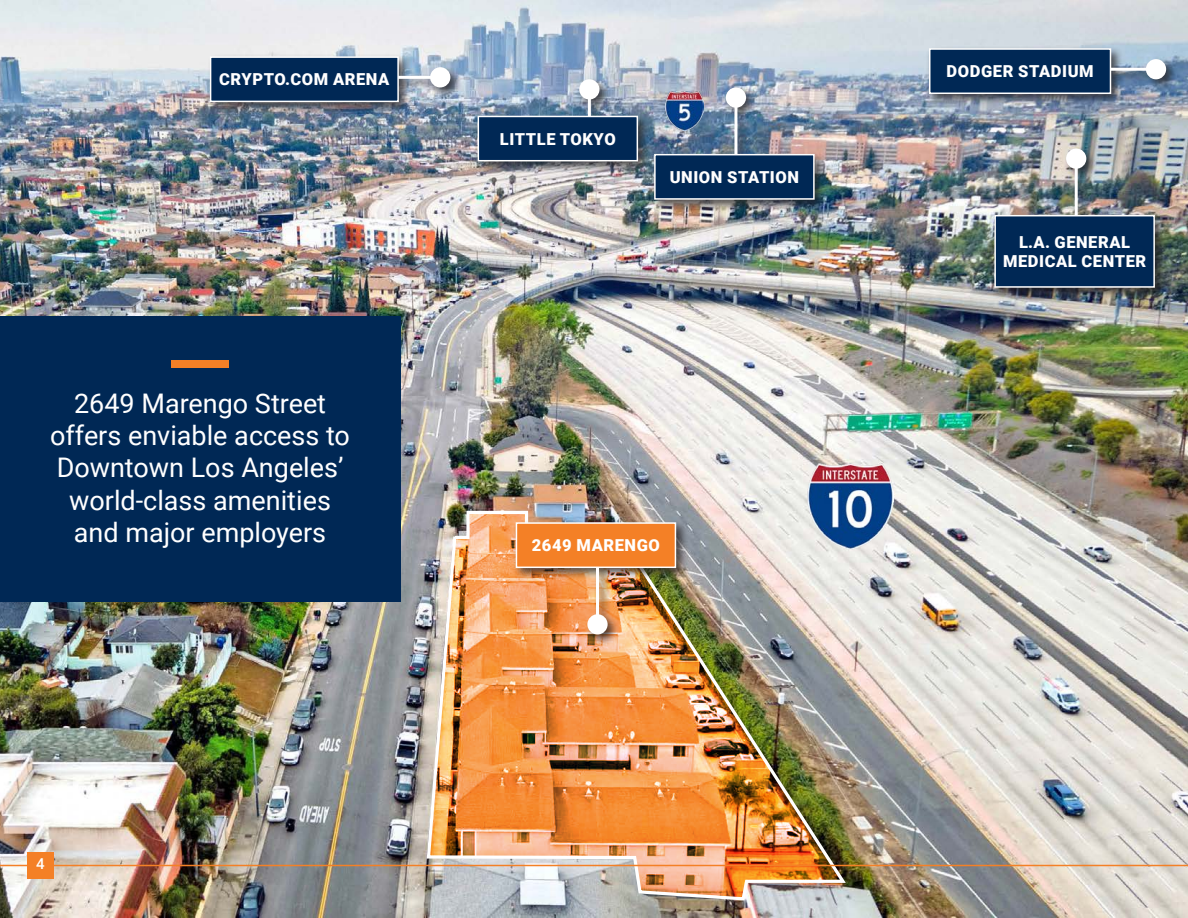
<style>
.page{position:relative;width:1188px;height:918px;background:#fff}
.page>*{position:absolute;margin:0;border:0;box-sizing:border-box;transform-origin:0 0}
.Copy{font:27px/32.4px "Roboto";color:#fff;text-align:center}
.Copy-2{font:900 16.5px/19.8px "Roboto";letter-spacing:.035em;color:#fff;text-align:center}
.t1{font:500 15px "Roboto";color:#fff}
</style>
<div class="page">
<img style="left:0;top:0;width:1188px;height:918px">
<img style="left:425px;top:509px;width:424px;height:393px">
<img style="left:808px;top:464px;width:85px;height:85px">
<div style="left:991px;top:146px;width:176px;height:154px;background:#231f20;opacity:.75"></div>
<div style="left:1066px;top:148px;width:20px;height:21px;background:#fff;border-radius:50%"></div>
<hr style="left:1075px;top:159px;width:3px;height:100px;background:#fff">
<div style="left:995px;top:216px;width:159px;height:71px;background:#002855"></div>
<div style="left:994px;top:215px;width:161px;height:73px;border:2px solid #fff"></div>
<div style="left:651px;top:85px;width:176px;height:127px;background:#231f20;opacity:.75"></div>
<div style="left:726px;top:87px;width:20px;height:21px;background:#fff;border-radius:50%"></div>
<hr style="left:734px;top:98px;width:3px;height:100px;background:#fff">
<div style="left:655px;top:155px;width:159px;height:44px;background:#002855"></div>
<div style="left:654px;top:154px;width:161px;height:46px;border:2px solid #fff"></div>
<div style="left:926px;top:45px;width:252px;height:61px;background:#231f20;opacity:.75"></div>
<div style="left:1146px;top:59px;width:20px;height:20px;background:#fff;border-radius:50%"></div>
<hr style="left:1056px;top:68px;width:100px;height:3px;background:#fff">
<div style="left:930px;top:49px;width:180px;height:44px;background:#002855"></div>
<div style="left:929px;top:48px;width:182px;height:46px;border:2px solid #fff"></div>
<div style="left:207px;top:53px;width:255px;height:61px;background:#231f20;opacity:.75"></div>
<div style="left:430px;top:67px;width:20px;height:20px;background:#fff;border-radius:50%"></div>
<hr style="left:340px;top:76px;width:100px;height:3px;background:#fff">
<div style="left:211px;top:57px;width:187px;height:44px;background:#002855"></div>
<div style="left:210px;top:56px;width:189px;height:46px;border:2px solid #fff"></div>
<div style="left:475px;top:77px;width:176px;height:97px;background:#231f20;opacity:.75"></div>
<div style="left:579px;top:79px;width:21px;height:21px;background:#fff;border-radius:50%"></div>
<hr style="left:588px;top:89px;width:3px;height:55px;background:#fff">
<div style="left:478px;top:116px;width:159px;height:45px;background:#002855"></div>
<div style="left:478px;top:116px;width:160px;height:45px;border:2px solid #fff"></div>
<div style="left:513px;top:519px;width:176px;height:128px;background:#231f20;opacity:.75"></div>
<div style="left:587px;top:614px;width:21px;height:20px;background:#fff;border-radius:50%"></div>
<hr style="left:596px;top:524px;width:3px;height:100px;background:#fff">
<div style="left:516px;top:523px;width:159px;height:44px;background:#f48026"></div>
<div style="left:516px;top:522px;width:160px;height:46px;border:2px solid #fff"></div>
<div style="left:0;top:316px;width:400px;height:286px;background:#002855"></div>
<hr style="left:0;top:865px;width:1188px;height:1px;background:#f48026">
<div style="left:27px;top:852px;width:27px;height:27px;background:#f48026"></div>
<div style="left:171px;top:361px;width:58px;height:7px;background:#f48026"></div>
<p class="Copy-2" style="left:219px;top:69px;width:172px">CRYPTO.COM ARENA</p>
<p class="Copy" style="left:74px;top:386px;width:254px">2649 Marengo Street</p>
<p class="Copy" style="left:50px;top:418px;width:301px">offers enviable access to<br>Downtown Los Angeles’ world-class amenities and major employers</p>
<p class="Copy-2" style="left:500px;top:128px;width:117px">LITTLE TOKYO</p>
<p class="Copy-2" style="left:670px;top:167px;width:131px">UNION STATION</p>
<p class="Copy-2" style="left:532px;top:535px;width:130px">2649 MARENGO</p>
<p class="t1" style="left:36px;top:854px;width:10px">4</p>
<p class="Copy-2" style="left:947px;top:61px;width:149px">DODGER STADIUM</p>
<p class="Copy-2" style="left:1003px;top:231px;width:145px">L.A. GENERAL<br>MEDICAL CENTER</p>
</div>
